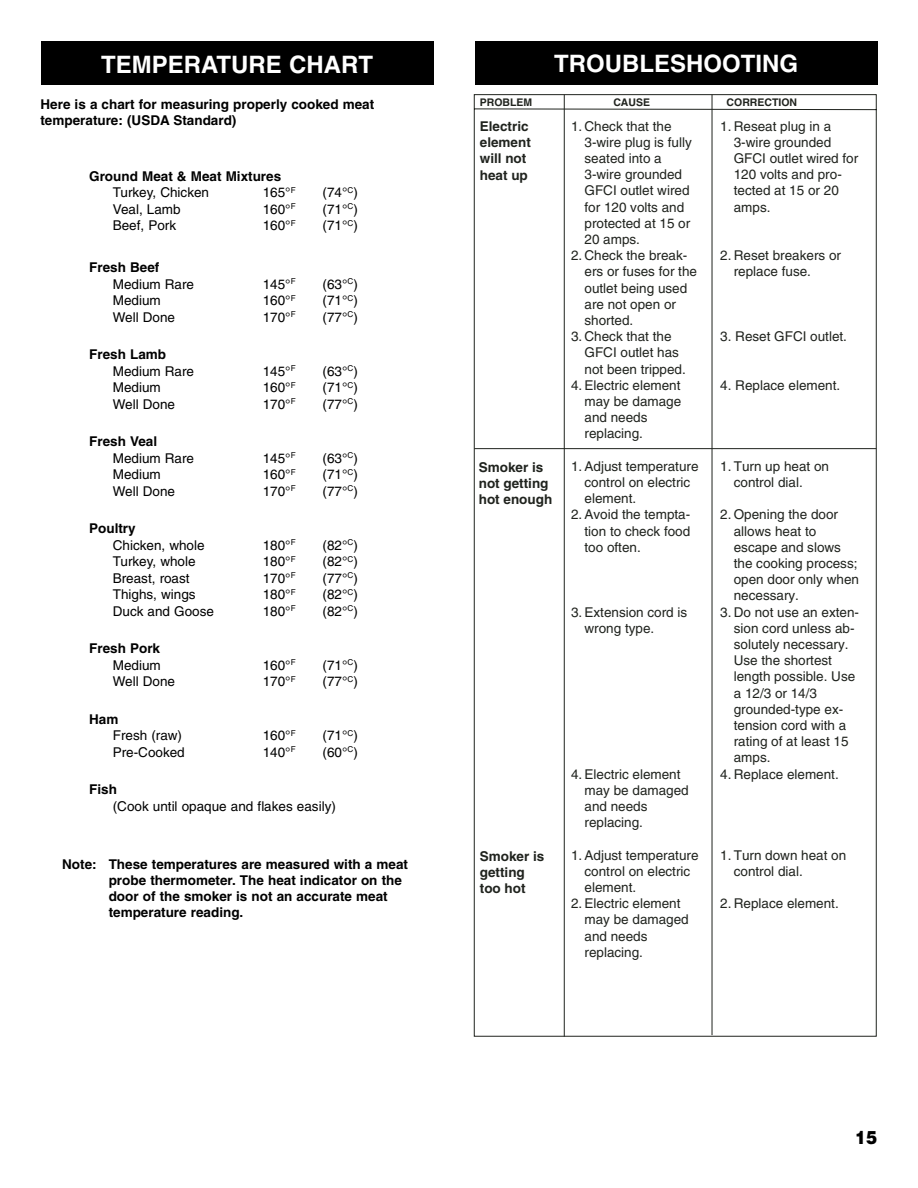
<style>
.page{position:relative;width:918px;height:1188px;background:#fff}
.page>*{position:absolute;margin:0;border:0;box-sizing:border-box;transform-origin:0 0}
.t1{font:700 24px "Helvetica";color:#fff}
.t2{font:900 18.3px "Helvetica";color:#000;scale:.9 1}
.t3{font:13.5px/16.2px "Helvetica LT Std";color:#20231e}
.t4{font:13.5px "Helvetica";color:#000}
.t5{font:700 13.5px/16.2px "Helvetica";color:#000}
.t6{font:700 13.5px/16.2px "Helvetica LT Std";color:#20231e}
.t7{font:700 10.5px "Helvetica LT Std";color:#20231e}
</style>
<div class="page">
<div style="left:41px;top:42px;width:392px;height:43px;background:#000"></div>
<svg style="left:474px;top:94px;width:403px;height:943px"></svg>
<hr style="left:564px;top:95px;width:1px;height:942px;background:#20231e">
<hr style="left:712px;top:95px;width:1px;height:940px;background:#20231e">
<hr style="left:474px;top:448px;width:402px;height:1px;background:#20231e">
<div style="left:475px;top:41px;width:403px;height:43px;background:#000"></div>
<h1 class="t1" style="left:101px;top:55px;width:274px">TEMPERATURE CHART</h1>
<p class="t5" style="left:40px;top:98px;width:335px">Here is a chart for measuring properly cooked meat temperature: (USDA Standard)</p>
<p class="t5" style="left:89px;top:169px;width:193px">Ground Meat &amp; Meat Mixtures</p>
<p class="t4" style="left:113px;top:187px;width:98px">Turkey, Chicken</p>
<p class="t4" style="left:263px;top:187px;width:34px">165°<sup>F</sup></p>
<p class="t4" style="left:323px;top:187px;width:37px">(74°<sup>C</sup>)</p>
<p class="t4" style="left:113px;top:204px;width:69px">Veal, Lamb</p>
<p class="t4" style="left:263px;top:204px;width:34px">160°<sup>F</sup></p>
<p class="t4" style="left:323px;top:204px;width:37px">(71°<sup>C</sup>)</p>
<p class="t4" style="left:113px;top:220px;width:65px">Beef, Pork</p>
<p class="t4" style="left:263px;top:220px;width:34px">160°<sup>F</sup></p>
<p class="t4" style="left:323px;top:220px;width:37px">(71°<sup>C</sup>)</p>
<p class="t5" style="left:89px;top:261px;width:72px">Fresh Beef</p>
<p class="t4" style="left:113px;top:279px;width:83px">Medium Rare</p>
<p class="t4" style="left:263px;top:279px;width:34px">145°<sup>F</sup></p>
<p class="t4" style="left:323px;top:279px;width:37px">(63°<sup>C</sup>)</p>
<p class="t4" style="left:113px;top:295px;width:49px">Medium</p>
<p class="t4" style="left:263px;top:295px;width:34px">160°<sup>F</sup></p>
<p class="t4" style="left:323px;top:295px;width:37px">(71°<sup>C</sup>)</p>
<p class="t4" style="left:113px;top:312px;width:64px">Well Done</p>
<p class="t4" style="left:263px;top:312px;width:34px">170°<sup>F</sup></p>
<p class="t4" style="left:323px;top:312px;width:37px">(77°<sup>C</sup>)</p>
<p class="t5" style="left:89px;top:348px;width:78px">Fresh Lamb</p>
<p class="t4" style="left:113px;top:366px;width:83px">Medium Rare</p>
<p class="t4" style="left:263px;top:366px;width:34px">145°<sup>F</sup></p>
<p class="t4" style="left:323px;top:366px;width:37px">(63°<sup>C</sup>)</p>
<p class="t4" style="left:113px;top:382px;width:49px">Medium</p>
<p class="t4" style="left:263px;top:382px;width:34px">160°<sup>F</sup></p>
<p class="t4" style="left:323px;top:382px;width:37px">(71°<sup>C</sup>)</p>
<p class="t4" style="left:113px;top:399px;width:64px">Well Done</p>
<p class="t4" style="left:263px;top:399px;width:34px">170°<sup>F</sup></p>
<p class="t4" style="left:323px;top:399px;width:37px">(77°<sup>C</sup>)</p>
<p class="t5" style="left:89px;top:435px;width:69px">Fresh Veal</p>
<p class="t4" style="left:113px;top:453px;width:83px">Medium Rare</p>
<p class="t4" style="left:263px;top:453px;width:34px">145°<sup>F</sup></p>
<p class="t4" style="left:323px;top:453px;width:37px">(63°<sup>C</sup>)</p>
<p class="t4" style="left:113px;top:469px;width:49px">Medium</p>
<p class="t4" style="left:263px;top:469px;width:34px">160°<sup>F</sup></p>
<p class="t4" style="left:323px;top:469px;width:37px">(71°<sup>C</sup>)</p>
<p class="t4" style="left:113px;top:486px;width:64px">Well Done</p>
<p class="t4" style="left:263px;top:486px;width:34px">170°<sup>F</sup></p>
<p class="t4" style="left:323px;top:486px;width:37px">(77°<sup>C</sup>)</p>
<p class="t5" style="left:89px;top:522px;width:48px">Poultry</p>
<p class="t4" style="left:113px;top:540px;width:93px">Chicken, whole</p>
<p class="t4" style="left:263px;top:540px;width:34px">180°<sup>F</sup></p>
<p class="t4" style="left:323px;top:540px;width:37px">(82°<sup>C</sup>)</p>
<p class="t4" style="left:113px;top:556px;width:84px">Turkey, whole</p>
<p class="t4" style="left:263px;top:556px;width:34px">180°<sup>F</sup></p>
<p class="t4" style="left:323px;top:556px;width:37px">(82°<sup>C</sup>)</p>
<p class="t4" style="left:113px;top:573px;width:78px">Breast, roast</p>
<p class="t4" style="left:263px;top:573px;width:34px">170°<sup>F</sup></p>
<p class="t4" style="left:323px;top:573px;width:37px">(77°<sup>C</sup>)</p>
<p class="t4" style="left:113px;top:589px;width:84px">Thighs, wings</p>
<p class="t4" style="left:263px;top:589px;width:34px">180°<sup>F</sup></p>
<p class="t4" style="left:323px;top:589px;width:37px">(82°<sup>C</sup>)</p>
<p class="t4" style="left:113px;top:606px;width:103px">Duck and Goose</p>
<p class="t4" style="left:263px;top:606px;width:34px">180°<sup>F</sup></p>
<p class="t4" style="left:323px;top:606px;width:37px">(82°<sup>C</sup>)</p>
<p class="t5" style="left:89px;top:642px;width:72px">Fresh Pork</p>
<p class="t4" style="left:113px;top:660px;width:49px">Medium</p>
<p class="t4" style="left:263px;top:660px;width:34px">160°<sup>F</sup></p>
<p class="t4" style="left:323px;top:660px;width:37px">(71°<sup>C</sup>)</p>
<p class="t4" style="left:113px;top:676px;width:64px">Well Done</p>
<p class="t4" style="left:263px;top:676px;width:34px">170°<sup>F</sup></p>
<p class="t4" style="left:323px;top:676px;width:37px">(77°<sup>C</sup>)</p>
<p class="t5" style="left:89px;top:712px;width:31px">Ham</p>
<p class="t4" style="left:113px;top:730px;width:71px">Fresh (raw)</p>
<p class="t4" style="left:263px;top:730px;width:34px">160°<sup>F</sup></p>
<p class="t4" style="left:323px;top:730px;width:37px">(71°<sup>C</sup>)</p>
<p class="t4" style="left:113px;top:747px;width:74px">Pre-Cooked</p>
<p class="t4" style="left:263px;top:747px;width:34px">140°<sup>F</sup></p>
<p class="t4" style="left:323px;top:747px;width:37px">(60°<sup>C</sup>)</p>
<p class="t5" style="left:89px;top:783px;width:29px">Fish</p>
<p class="t4" style="left:113px;top:801px;width:225px">(Cook until opaque and flakes easily)</p>
<p class="t5" style="left:109px;top:857px;width:301px;text-indent:-46px">Note: These temperatures are measured with a meat probe thermometer. The heat indicator on the door of the smoker is not an accurate meat temperature reading.</p>
<h1 class="t1" style="left:554px;top:55px;width:245px">TROUBLESHOOTING</h1>
<p class="t7" style="left:480px;top:98px;width:54px">PROBLEM</p>
<p class="t6" style="left:480px;top:120px;width:53px">Electric element will not heat up</p>
<p class="t6" style="left:479px;top:460px;width:75px">Smoker is not getting hot enough</p>
<p class="t6" style="left:480px;top:850px;width:66px">Smoker is getting too hot</p>
<p class="t7" style="left:613px;top:98px;width:38px">CAUSE</p>
<p class="t7" style="left:727px;top:98px;width:72px">CORRECTION</p>
<p class="t3" style="left:585px;top:119px;width:109px;text-indent:-14px">1. Check that the<br>3-wire plug is fully seated into a<br>3-wire grounded<br>GFCI outlet wired for 120 volts and protected at 15 or<br>20 amps.</p>
<p class="t3" style="left:585px;top:249px;width:114px;text-indent:-14px">2. Check the break&shy;ers or fuses for the outlet being used are not open or shorted.</p>
<p class="t3" style="left:585px;top:330px;width:103px;text-indent:-14px">3. Check that the<br>GFCI outlet has not been tripped.</p>
<p class="t3" style="left:585px;top:378px;width:98px;text-indent:-14px">4. Electric element may be damage and needs replacing.</p>
<p class="t3" style="left:585px;top:459px;width:116px;text-indent:-14px">1. Adjust temperature control on electric element.</p>
<p class="t3" style="left:585px;top:508px;width:107px;text-align:justify;text-indent:-14px">2. Avoid the tempta&shy;tion to check food too often.</p>
<p class="t3" style="left:734px;top:119px;width:126px;text-indent:-14px">1. Reseat plug in a<br>3-wire grounded<br>GFCI outlet wired for<br>120 volts and pro&shy;tected at 15 or 20 amps.</p>
<p class="t3" style="left:734px;top:249px;width:109px;text-indent:-14px">2. Reset breakers or replace fuse.</p>
<p class="t3" style="left:720px;top:330px;width:128px">3. Reset GFCI outlet.</p>
<p class="t3" style="left:720px;top:378px;width:122px">4. Replace element.</p>
<p class="t3" style="left:734px;top:459px;width:97px;text-indent:-14px">1. Turn up heat on control dial.</p>
<p class="t3" style="left:734px;top:508px;width:127px;text-indent:-14px">2. Opening the door allows heat to escape and slows the cooking process; open door only when necessary.</p>
<p class="t3" style="left:734px;top:605px;width:127px;text-indent:-14px">3. Do not use an exten&shy;sion cord unless ab&shy;solutely necessary.<br>Use the shortest length possible. Use a 12/3 or 14/3 grounded-type ex&shy;tension cord with a rating of at least 15 amps.</p>
<p class="t3" style="left:720px;top:767px;width:120px">4. Replace element.</p>
<p class="t3" style="left:585px;top:605px;width:104px;text-indent:-14px">3. Extension cord is wrong type.</p>
<p class="t3" style="left:585px;top:767px;width:106px;text-indent:-14px">4. Electric element may be damaged and needs replacing.</p>
<p class="t3" style="left:585px;top:848px;width:116px;text-indent:-14px">1. Adjust temperature control on electric element.</p>
<p class="t3" style="left:585px;top:897px;width:106px;text-indent:-14px">2. Electric element may be damaged and needs replacing.</p>
<p class="t3" style="left:734px;top:848px;width:114px;text-indent:-14px">1. Turn down heat on control dial.</p>
<p class="t3" style="left:720px;top:897px;width:120px">2. Replace element.</p>
<h2 class="t2" style="left:855px;top:1131px;width:26px">15</h2>
</div>
